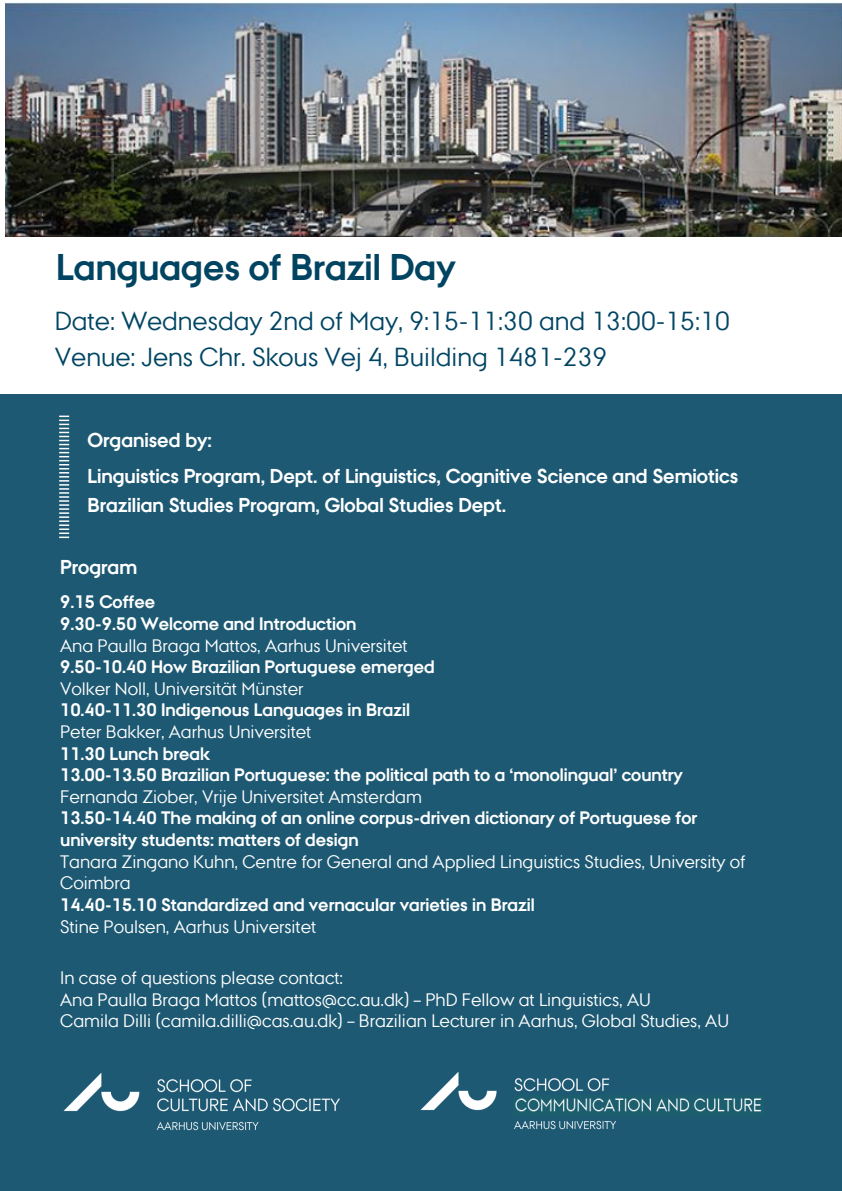
<style>
.page{position:relative;width:842px;height:1191px;background:#fff}
.page>*{position:absolute;margin:0;border:0;box-sizing:border-box;transform-origin:0 0}
.t1{font:700 37px "AU Passata";color:#004462}
.t2{font:26px/36.2px "AU Passata";color:#004563}
.t3{font:700 20px/36px "AU Passata";color:#fff}
.t4{font:700 18px/21.6px "AU Passata";color:#fff}
.t5{font:18px/21.6px "AU Passata";color:#fff}
.s1{font-weight:400}
</style>
<div class="page">
<img style="left:5px;top:3px;width:837px;height:234px">
<div style="left:0;top:394px;width:842px;height:797px;background:#1d5973"></div>
<svg style="left:59px;top:415px;width:10px;height:123px"></svg>
<img style="left:63px;top:1072px;width:277px;height:59px">
<img style="left:420px;top:1071px;width:197px;height:59px">
<img style="left:513px;top:1095px;width:249px;height:21px">
<h1 class="t1" style="left:56px;top:246px;width:401px">Languages of Brazil Day</h1>
<h2 class="t2" style="left:55px;top:303px;width:676px">Date: Wednesday 2nd of May, 9:15-11:30 and 13:00-15:10<br>Venue: Jens Chr. Skous Vej 4, Building 1481-239</h2>
<p class="t3" style="left:87px;top:422px;width:652px">Organised by:<br>Linguistics Program, Dept. of Linguistics, Cognitive Science and Semiotics</p>
<p class="t3" style="left:87px;top:487px;width:420px">Brazilian Studies Program, Global Studies Dept.</p>
<p class="t3" style="left:60px;top:549px;width:78px">Program</p>
<p class="t4" style="left:60px;top:591px;width:687px">9.15 Coffee<br>9.30-9.50 Welcome and Introduction<br><span class="s1">Ana Paulla Braga Mattos, Aarhus Universitet<br></span>9.50-10.40 How Brazilian Portuguese emerged<br><span class="s1">Volker Noll, Universität Münster<br></span>10.40-11.30 Indigenous Languages in Brazil<br><span class="s1">Peter Bakker, Aarhus Universitet<br></span>11.30 Lunch break<br>13.00-13.50 Brazilian Portuguese: the political path to a ‘monolingual’ country <span class="s1">Fernanda Ziober, Vrije Universitet Amsterdam<br></span>13.50-14.40 The making of an online corpus-driven dictionary of Portuguese for university students: matters of design<br><span class="s1">Tanara Zingano Kuhn, Centre for General and Applied Linguistics Studies, University of Coimbra<br></span>14.40-15.10 Standardized and vernacular varieties in Brazil<br><span class="s1">Stine Poulsen, Aarhus Universitet</span></p>
<p class="t5" style="left:60px;top:966px;width:670px">In case of questions please contact:<br>Ana Paulla Braga Mattos (mattos@cc.au.dk) – PhD Fellow at Linguistics, AU<br>Camila Dilli (camila.dilli@cas.au.dk) – Brazilian Lecturer in Aarhus, Global Studies, AU</p>
</div>
